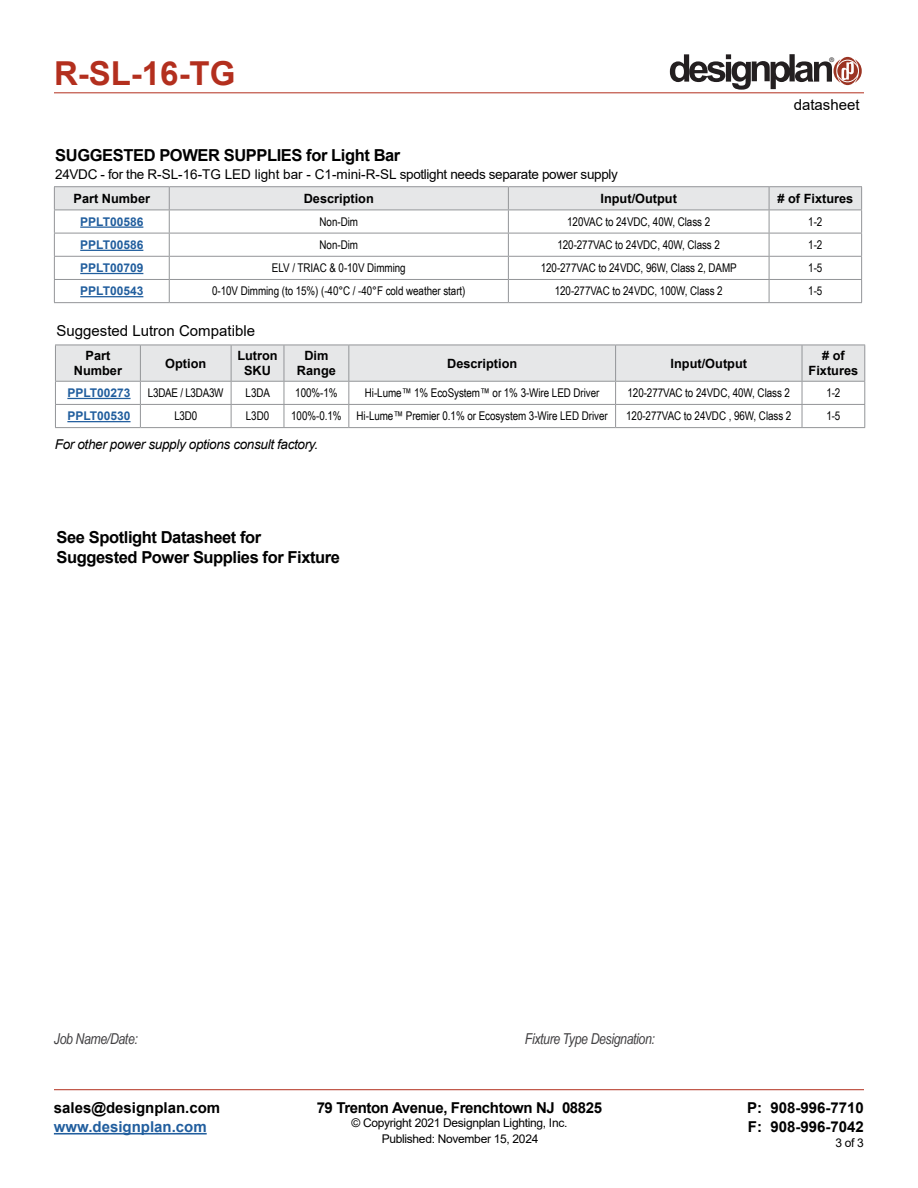
<style>
.page{position:relative;width:918px;height:1188px;background:#fff}
.page>*{position:absolute;margin:0;border:0;box-sizing:border-box;transform-origin:0 0}
.t1{font:700 33px "Arial";color:#b32f1e}
.t2{font:700 16.5px/19.8px "Arial";letter-spacing:-.025em;color:#000}
.t3{font:700 15px/19.5px "Arial";color:#000}
.t4{font:italic 15px "Arial Narrow";letter-spacing:-.025em;color:#414042}
.t5{font:15px "Arial";color:#000}
.t6{font:700 15px "Arial";letter-spacing:-.025em;color:#000}
.t7{font:700 15px "Arial";color:#215e9e}
.t8{font:13.5px "Arial";letter-spacing:-.025em;color:#000}
.t9{font:italic 13.5px "Arial";letter-spacing:-.025em;color:#000}
.t10{font:700 12.75px/15px "Arial";color:#000;text-align:center}
.t11{font:12px "Arial Narrow";letter-spacing:-.005em;color:#000}
.t12{font:12px "Arial";letter-spacing:-.025em;color:#000}
.t13{font:700 12px "Arial";color:#215e9e}
.t14{font:6.3px "Helvetica";color:#231f20}
</style>
<div class="page">
<svg style="left:670px;top:54px;width:192px;height:36px"></svg>
<hr style="left:54px;top:93px;width:810px;height:1px;background:#b32f1e">
<hr style="left:54px;top:1089px;width:810px;height:1px;background:#b32f1e">
<hr style="left:54px;top:1133px;width:153px;height:2px;background:#215e9e">
<hr style="left:54px;top:302px;width:115px;height:1px;background:#939598">
<hr style="left:169px;top:302px;width:339px;height:1px;background:#939598">
<hr style="left:508px;top:302px;width:261px;height:1px;background:#939598">
<hr style="left:769px;top:302px;width:93px;height:1px;background:#939598">
<hr style="left:54px;top:186px;width:115px;height:1px;background:#939598">
<hr style="left:169px;top:186px;width:339px;height:1px;background:#939598">
<hr style="left:508px;top:186px;width:261px;height:1px;background:#939598">
<hr style="left:769px;top:186px;width:93px;height:1px;background:#939598">
<svg style="left:54px;top:187px;width:808px;height:115px"></svg>
<hr style="left:80px;top:227px;width:63px;height:1px;background:#215e9e">
<hr style="left:80px;top:250px;width:63px;height:1px;background:#215e9e">
<hr style="left:80px;top:273px;width:63px;height:1px;background:#215e9e">
<hr style="left:80px;top:296px;width:63px;height:1px;background:#215e9e">
<hr style="left:55px;top:427px;width:85px;height:1px;background:#939598">
<hr style="left:140px;top:427px;width:91px;height:1px;background:#939598">
<hr style="left:231px;top:427px;width:53px;height:1px;background:#939598">
<hr style="left:284px;top:427px;width:65px;height:1px;background:#939598">
<hr style="left:349px;top:427px;width:267px;height:1px;background:#939598">
<hr style="left:616px;top:427px;width:186px;height:1px;background:#939598">
<hr style="left:802px;top:427px;width:63px;height:1px;background:#939598">
<svg style="left:55px;top:346px;width:810px;height:81px"></svg>
<hr style="left:55px;top:345px;width:85px;height:1px;background:#939598">
<hr style="left:55px;top:345px;width:1px;height:36px;background:#939598">
<hr style="left:140px;top:345px;width:91px;height:1px;background:#939598">
<hr style="left:231px;top:345px;width:53px;height:1px;background:#939598">
<hr style="left:284px;top:345px;width:65px;height:1px;background:#939598">
<hr style="left:349px;top:345px;width:267px;height:1px;background:#939598">
<hr style="left:616px;top:345px;width:186px;height:1px;background:#939598">
<hr style="left:802px;top:345px;width:63px;height:1px;background:#939598">
<hr style="left:864px;top:345px;width:1px;height:36px;background:#939598">
<hr style="left:67px;top:398px;width:64px;height:1px;background:#215e9e">
<hr style="left:67px;top:421px;width:64px;height:1px;background:#215e9e">
<h1 class="t1" style="left:54px;top:50px;width:183px">R-SL-16-TG</h1>
<h2 class="t2" style="left:55px;top:146px;width:347px">SUGGESTED POWER SUPPLIES for Light Bar</h2>
<p class="t8" style="left:55px;top:165px;width:564px">24VDC - for the R-SL-16-TG LED light bar - C1-mini-R-SL spotlight needs separate power supply</p>
<p class="t14" style="left:830px;top:57px;width:6px">®</p>
<p class="t5" style="left:794px;top:95px;width:67px">datasheet</p>
<p class="t10" style="left:74px;top:191px;width:78px">Part Number</p>
<p class="t10" style="left:304px;top:191px;width:72px">Description</p>
<p class="t10" style="left:601px;top:191px;width:78px">Input/Output</p>
<p class="t10" style="left:777px;top:191px;width:77px"># of Fixtures</p>
<p class="t13" style="left:80px;top:213px;width:65px">PPLT00586</p>
<p class="t11" style="left:320px;top:213px;width:40px">Non-Dim</p>
<p class="t11" style="left:567px;top:213px;width:145px">120VAC to 24VDC, 40W, Class 2</p>
<p class="t11" style="left:808px;top:213px;width:16px">1-2</p>
<p class="t13" style="left:80px;top:236px;width:65px">PPLT00586</p>
<p class="t11" style="left:320px;top:236px;width:40px">Non-Dim</p>
<p class="t11" style="left:557px;top:236px;width:164px">120-277VAC to 24VDC, 40W, Class 2</p>
<p class="t11" style="left:808px;top:236px;width:16px">1-2</p>
<p class="t13" style="left:80px;top:260px;width:65px">PPLT00709</p>
<p class="t11" style="left:272px;top:259px;width:135px">ELV / TRIAC &amp; 0-10V Dimming</p>
<p class="t11" style="left:541px;top:259px;width:198px">120-277VAC to 24VDC, 96W, Class 2, DAMP</p>
<p class="t11" style="left:808px;top:259px;width:16px">1-5</p>
<p class="t13" style="left:80px;top:283px;width:65px">PPLT00543</p>
<p class="t11" style="left:212px;top:282px;width:255px">0-10V Dimming (to 15%) (-40°C / -40°F cold weather start)</p>
<p class="t11" style="left:555px;top:282px;width:169px">120-277VAC to 24VDC, 100W, Class 2</p>
<p class="t11" style="left:808px;top:282px;width:16px">1-5</p>
<p class="t5" style="left:57px;top:321px;width:200px">Suggested Lutron Compatible</p>
<p class="t10" style="left:74px;top:348px;width:50px">Part<br>Number</p>
<p class="t10" style="left:165px;top:356px;width:43px">Option</p>
<p class="t10" style="left:237px;top:348px;width:42px">Lutron<br>SKU</p>
<p class="t10" style="left:297px;top:348px;width:40px">Dim<br>Range</p>
<p class="t10" style="left:447px;top:356px;width:72px">Description</p>
<p class="t10" style="left:671px;top:356px;width:78px">Input/Output</p>
<p class="t10" style="left:809px;top:348px;width:51px"># of<br>Fixtures</p>
<p class="t13" style="left:67px;top:385px;width:65px">PPLT00273</p>
<p class="t11" style="left:148px;top:384px;width:77px">L3DAE / L3DA3W</p>
<p class="t11" style="left:246px;top:384px;width:26px">L3DA</p>
<p class="t11" style="left:295px;top:384px;width:44px">100%-1%</p>
<p class="t11" style="left:365px;top:384px;width:236px">Hi-Lume™ 1% EcoSystem™ or 1% 3-Wire LED Driver</p>
<p class="t11" style="left:628px;top:384px;width:164px">120-277VAC to 24VDC, 40W, Class 2</p>
<p class="t11" style="left:826px;top:384px;width:16px">1-2</p>
<p class="t13" style="left:67px;top:408px;width:65px">PPLT00530</p>
<p class="t11" style="left:174px;top:407px;width:24px">L3D0</p>
<p class="t11" style="left:246px;top:407px;width:25px">L3D0</p>
<p class="t11" style="left:291px;top:407px;width:52px">100%-0.1%</p>
<p class="t11" style="left:357px;top:407px;width:253px">Hi-Lume™ Premier 0.1% or Ecosystem 3-Wire LED Driver</p>
<p class="t11" style="left:626px;top:407px;width:167px">120-277VAC to 24VDC , 96W, Class 2</p>
<p class="t11" style="left:826px;top:407px;width:16px">1-5</p>
<p class="t9" style="left:55px;top:436px;width:265px">For other power supply options consult factory.</p>
<h2 class="t2" style="left:57px;top:528px;width:285px">See Spotlight Datasheet for<br>Suggested Power Supplies for Fixture</h2>
<p class="t4" style="left:54px;top:1028px;width:85px">Job Name/Date:</p>
<p class="t4" style="left:525px;top:1029px;width:132px">Fixture Type Designation:</p>
<p class="t3" style="left:54px;top:1098px;width:168px">sales@designplan.com</p>
<p class="t7" style="left:54px;top:1116px;width:154px">www.designplan.com</p>
<p class="t6" style="left:317px;top:1097px;width:287px">79 Trenton Avenue, Frenchtown NJ 08825</p>
<p class="t12" style="left:351px;top:1115px;width:217px">© Copyright 2021 Designplan Lighting, Inc.</p>
<p class="t3" style="left:747px;top:1098px;width:118px">P: 908-996-7710<br>F: 908-996-7042</p>
<p class="t12" style="left:382px;top:1130px;width:158px">Published: November 15, 2024</p>
<p class="t12" style="left:835px;top:1135px;width:30px">3 of 3</p>
</div>
